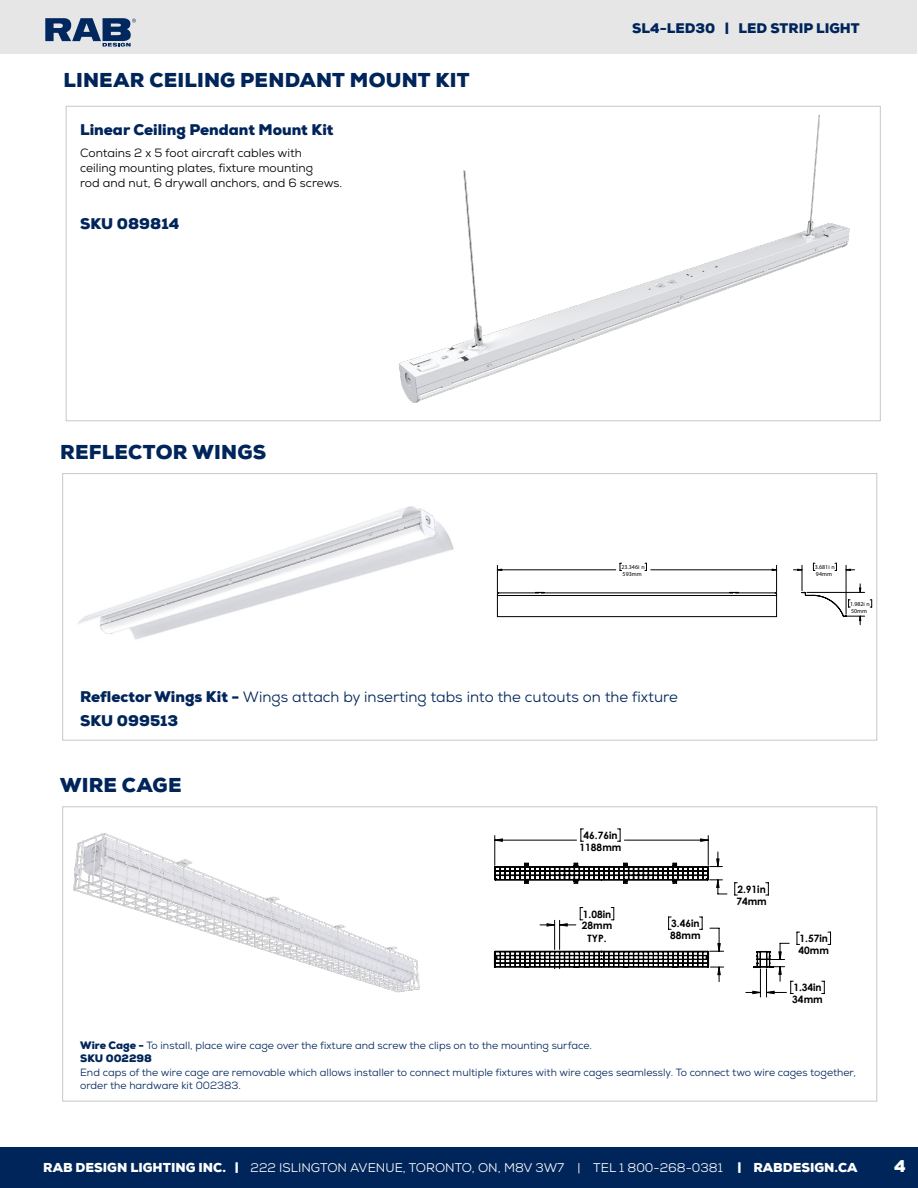
<style>
.page{position:relative;width:918px;height:1188px;background:#fff}
.page>*{position:absolute;margin:0;border:0;box-sizing:border-box;transform-origin:0 0}
.t1{font:900 19.5px "Nexa";letter-spacing:.01em;color:#00255a}
.t2{font:900 16.5px "Nexa";color:#fff}
.t3{font:15px/24px "Nexa";color:#00255a}
.t4{font:900 15px "Nexa";color:#00255a}
.t5{font:900 13.5px "Nexa";color:#00255a}
.t6{font:12.6px "Nexa";color:#fff}
.t7{font:12px/15px "Nexa";color:#000}
.t8{font:10.5px/13.5px "Nexa";color:#00255a}
.t9{font:700 10.2px/11.9px "Century Gothic";color:#000}
.t10{font:6px/7.1px "Myriad Pro";color:#000101}
.s1{font-weight:900}
</style>
<div class="page">
<div style="left:0;top:1147px;width:918px;height:41px;background:#00255a"></div>
<div style="left:1px;top:1px;width:916px;height:53px;background:#e6e6e7"></div>
<svg style="left:45px;top:18px;width:91px;height:29px"></svg>
<img style="left:399px;top:114px;width:451px;height:289px">
<img style="left:78px;top:506px;width:376px;height:134px">
<svg style="left:497px;top:563px;width:375px;height:62px"></svg>
<svg style="left:822px;top:981px;width:3px;height:13px"></svg>
<svg style="left:828px;top:932px;width:3px;height:13px"></svg>
<svg style="left:494px;top:907px;width:230px;height:75px"></svg>
<svg style="left:494px;top:829px;width:233px;height:66px"></svg>
<svg style="left:746px;top:932px;width:54px;height:65px"></svg>
<img style="left:73px;top:833px;width:347px;height:160px">
<h1 class="t1" style="left:64px;top:67px;width:407px">LINEAR CEILING PENDANT MOUNT KIT</h1>
<h3 class="t4" style="left:80px;top:120px;width:255px">Linear Ceiling Pendant Mount Kit</h3>
<p class="t7" style="left:80px;top:145px;width:264px">Contains 2 x 5 foot aircraft cables with<br>ceiling mounting plates, fixture mounting<br>rod and nut, 6 drywall anchors, and 6 screws.</p>
<h3 class="t4" style="left:80px;top:214px;width:101px">SKU 089814</h3>
<p class="t5" style="left:632px;top:19px;width:229px">SL4-LED30 | LED STRIP LIGHT</p>
<h1 class="t1" style="left:60px;top:439px;width:208px">REFLECTOR WINGS</h1>
<p class="t10" style="left:622px;top:564px;width:25px">23.346i n<br>593mm</p>
<p class="t10" style="left:815px;top:564px;width:21px">3.681i n<br>94mm</p>
<p class="t10" style="left:850px;top:600px;width:21px">1.982i n</p>
<p class="t10" style="left:851px;top:607px;width:18px">50mm</p>
<h3 class="t3" style="left:80px;top:685px;width:599px"><span class="s1">Reflector Wings Kit -</span> Wings attach by inserting tabs into the cutouts on the fixture<br><span class="s1">SKU 099513</span></h3>
<h1 class="t1" style="left:60px;top:772px;width:123px">WIRE CAGE</h1>
<p class="t9" style="left:580px;top:829px;width:43px;text-align:center">46.76in<br>1188mm</p>
<p class="t9" style="left:582px;top:907px;width:32px;text-align:center">1.08in<br>28mm<br>TYP.</p>
<p class="t9" style="left:670px;top:917px;width:32px">3.46in<br>88mm</p>
<p class="t9" style="left:736px;top:883px;width:32px">2.91in<br>74mm</p>
<p class="t9" style="left:799px;top:932px;width:32px">1.57in<br>40mm</p>
<p class="t9" style="left:792px;top:981px;width:32px">1.34in<br>34mm</p>
<p class="t8" style="left:80px;top:1038px;width:513px"><span class="s1">Wire Cage -</span> To install, place wire cage over the fixture and screw the clips on to the mounting surface.<br><span class="s1">SKU 002298</span></p>
<p class="t8" style="left:80px;top:1065px;width:777px">End caps of the wire cage are removable which allows installer to connect multiple fixtures with wire cages seamlessly. To connect two wire cages together, order the hardware kit 002383.</p>
<p class="t6" style="left:43px;top:1159px;width:816px"><span class="s1">RAB DESIGN LIGHTING INC. |</span> 222 ISLINGTON AVENUE, TORONTO, ON, M8V 3W7 | TEL 1 800-268-0381 <span class="s1">| RABDESIGN.CA</span></p>
<h2 class="t2" style="left:894px;top:1155px;width:13px">4</h2>
</div>
